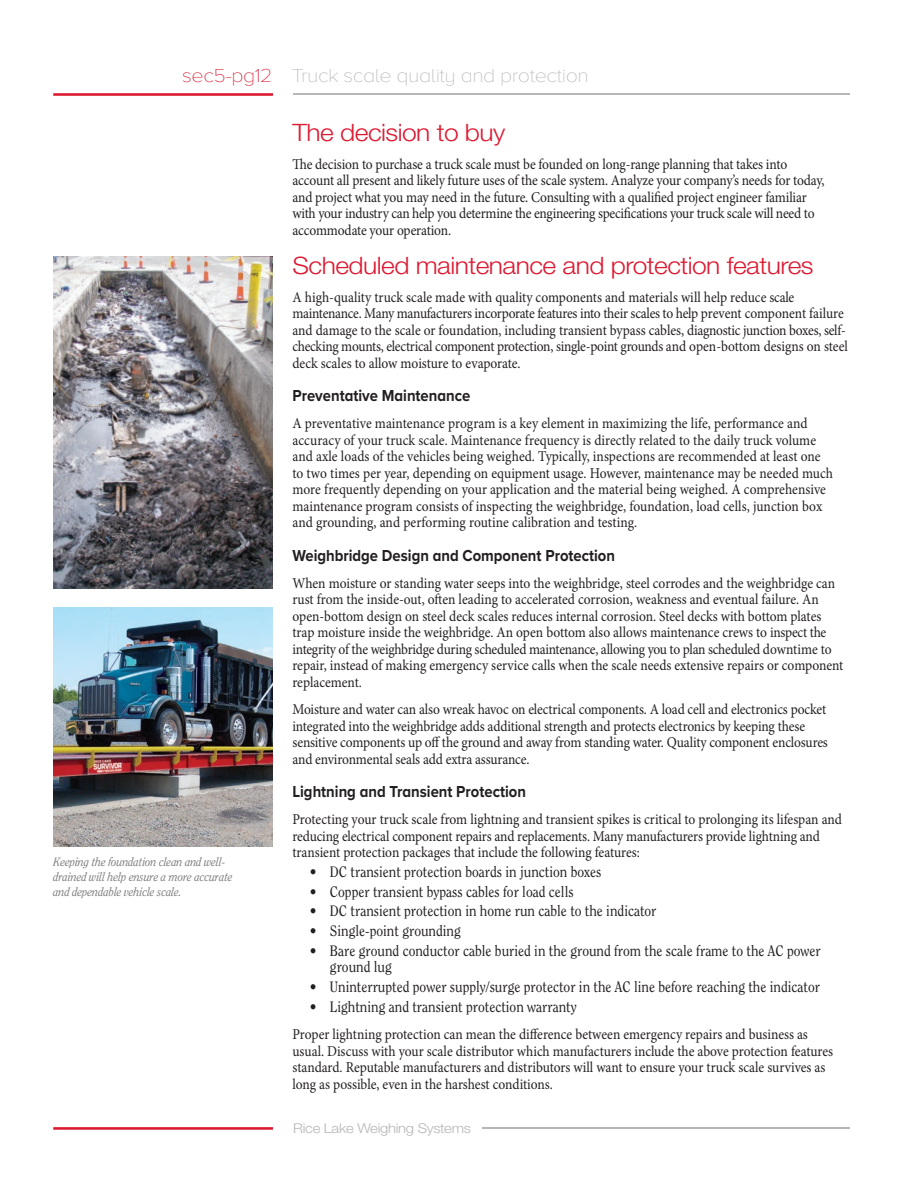
<style>
.page{position:relative;width:918px;height:1188px;background:#fff}
.page>*{position:absolute;margin:0;border:0;box-sizing:border-box;transform-origin:0 0}
.Chapter_Sections_Body{font:300 24px "Helvetica Neue LT Std";letter-spacing:-.02em;color:#dc1a32;scale:1.1 1}
.Chapter_Overview{font:300 24px "Helvetica Neue LT Std";letter-spacing:-.02em;color:#dc1a32;scale:1.1 1}
.t1{font:100 19.5px "Proxima Nova A";letter-spacing:-.02em;color:#b7b6b6;scale:1.1 1}
.Chapter_Sections_SubHead{font:700 16.5px "Proxima Nova A";color:#231f20;scale:.9 1}
.Chapter_Sections_Body-2{font:15px/16.5px "Minion Pro";letter-spacing:-.005em;color:#231f20;scale:.9 1}
.t2{font:15px/16.5px "Clearface Std";color:#231f20;scale:.9 1}
.t3{font:300 13.5px "Helvetica Neue LT Std";letter-spacing:-.02em;color:#b7b6b6;scale:1.1 1}
.t4{font:italic 12px/15px "Clearface Std";letter-spacing:-.01em;color:#808180;scale:.9 1}
.s1{color:#dc1a32}
</style>
<div class="page">
<hr style="left:483px;top:1128px;width:367px;height:1px;background:#b7b6b6">
<div style="left:53px;top:1127px;width:220px;height:3px;background:#dc1a32;border:2px solid #dc1a32"></div>
<hr style="left:293px;top:94px;width:557px;height:1px;background:#b7b6b6">
<div style="left:53px;top:93px;width:220px;height:3px;background:#dc1a32;border:2px solid #dc1a32"></div>
<img style="left:53px;top:256px;width:219px;height:332px">
<img style="left:53px;top:607px;width:219px;height:239px">
<h2 class="t1" style="left:182px;top:61px;width:371px"><span class="s1">sec5-pg12</span> Truck scale quality and protection</h2>
<p class="Chapter_Overview" style="left:292px;top:118px;width:195px">The decision to buy</p>
<p class="Chapter_Sections_Body-2" style="left:292px;top:156px;width:593px">The decision to purchase a truck scale must be founded on long-range planning that takes into account all present and likely future uses of the scale system. Analyze your company’s needs for today, and project what you may need in the future. Consulting with a qualified project engineer familiar with your industry can help you determine the engineering specifications your truck scale will need to accommodate your operation.</p>
<p class="Chapter_Sections_Body" style="left:292px;top:251px;width:475px">Scheduled maintenance and protection features</p>
<p class="Chapter_Sections_Body-2" style="left:292px;top:289px;width:619px">A high-quality truck scale made with quality components and materials will help reduce scale maintenance. Many manufacturers incorporate features into their scales to help prevent component failure and damage to the scale or foundation, including transient bypass cables, diagnostic junction boxes, self&shy;checking mounts, electrical component protection, single-point grounds and open-bottom designs on steel deck scales to allow moisture to evaporate.</p>
<p class="Chapter_Sections_SubHead" style="left:292px;top:383px;width:199px">Preventative Maintenance</p>
<p class="Chapter_Sections_Body-2" style="left:292px;top:415px;width:602px">A preventative maintenance program is a key element in maximizing the life, performance and accuracy of your truck scale. Maintenance frequency is directly related to the daily truck volume and axle loads of the vehicles being weighed. Typically, inspections are recommended at least one to two times per year, depending on equipment usage. However, maintenance may be needed much more frequently depending on your application and the material being weighed. A comprehensive maintenance program consists of inspecting the weighbridge, foundation, load cells, junction box and grounding, and performing routine calibration and testing.</p>
<p class="Chapter_Sections_SubHead" style="left:292px;top:543px;width:360px">Weighbridge Design and Component Protection</p>
<p class="Chapter_Sections_Body-2" style="left:292px;top:575px;width:614px">When moisture or standing water seeps into the weighbridge, steel corrodes and the weighbridge can rust from the inside-out, often leading to accelerated corrosion, weakness and eventual failure. An open-bottom design on steel deck scales reduces internal corrosion. Steel decks with bottom plates trap moisture inside the weighbridge. An open bottom also allows maintenance crews to inspect the integrity of the weighbridge during scheduled maintenance, allowing you to plan scheduled downtime to repair, instead of making emergency service calls when the scale needs extensive repairs or component replacement.</p>
<p class="Chapter_Sections_Body-2" style="left:292px;top:701px;width:596px">Moisture and water can also wreak havoc on electrical components. A load cell and electronics pocket integrated into the weighbridge adds additional strength and protects electronics by keeping these sensitive components up off the ground and away from standing water. Quality component enclosures and environmental seals add extra assurance.</p>
<p class="Chapter_Sections_SubHead" style="left:292px;top:779px;width:261px">Lightning and Transient Protection</p>
<p class="Chapter_Sections_Body-2" style="left:292px;top:811px;width:612px">Protecting your truck scale from lightning and transient spikes is critical to prolonging its lifespan and reducing electrical component repairs and replacements. Many manufacturers provide lightning and transient protection packages that include the following features:</p>
<p class="t2" style="left:310px;top:863px;width:326px">• DC transient protection boards in junction boxes</p>
<p class="t2" style="left:310px;top:883px;width:295px">• Copper transient bypass cables for load cells</p>
<p class="t2" style="left:310px;top:903px;width:387px">• DC transient protection in home run cable to the indicator</p>
<p class="t2" style="left:310px;top:923px;width:169px">• Single-point grounding</p>
<p class="t2" style="left:330px;top:942px;width:547px;text-indent:-20px">• Bare ground conductor cable buried in the ground from the scale frame to the AC power ground lug</p>
<p class="t2" style="left:310px;top:979px;width:569px">• Uninterrupted power supply/surge protector in the AC line before reaching the indicator</p>
<p class="t2" style="left:310px;top:998px;width:298px">• Lightning and transient protection warranty</p>
<p class="Chapter_Sections_Body-2" style="left:292px;top:1026px;width:602px">Proper lightning protection can mean the difference between emergency repairs and business as usual. Discuss with your scale distributor which manufacturers include the above protection features standard. Reputable manufacturers and distributors will want to ensure your truck scale survives as long as possible, even in the harshest conditions.</p>
<p class="t4" style="left:53px;top:855px;width:201px">Keeping the foundation clean and well&shy;drained will help ensure a more accurate and dependable vehicle scale.</p>
<p class="t3" style="left:293px;top:1120px;width:163px">Rice Lake Weighing Systems</p>
</div>
